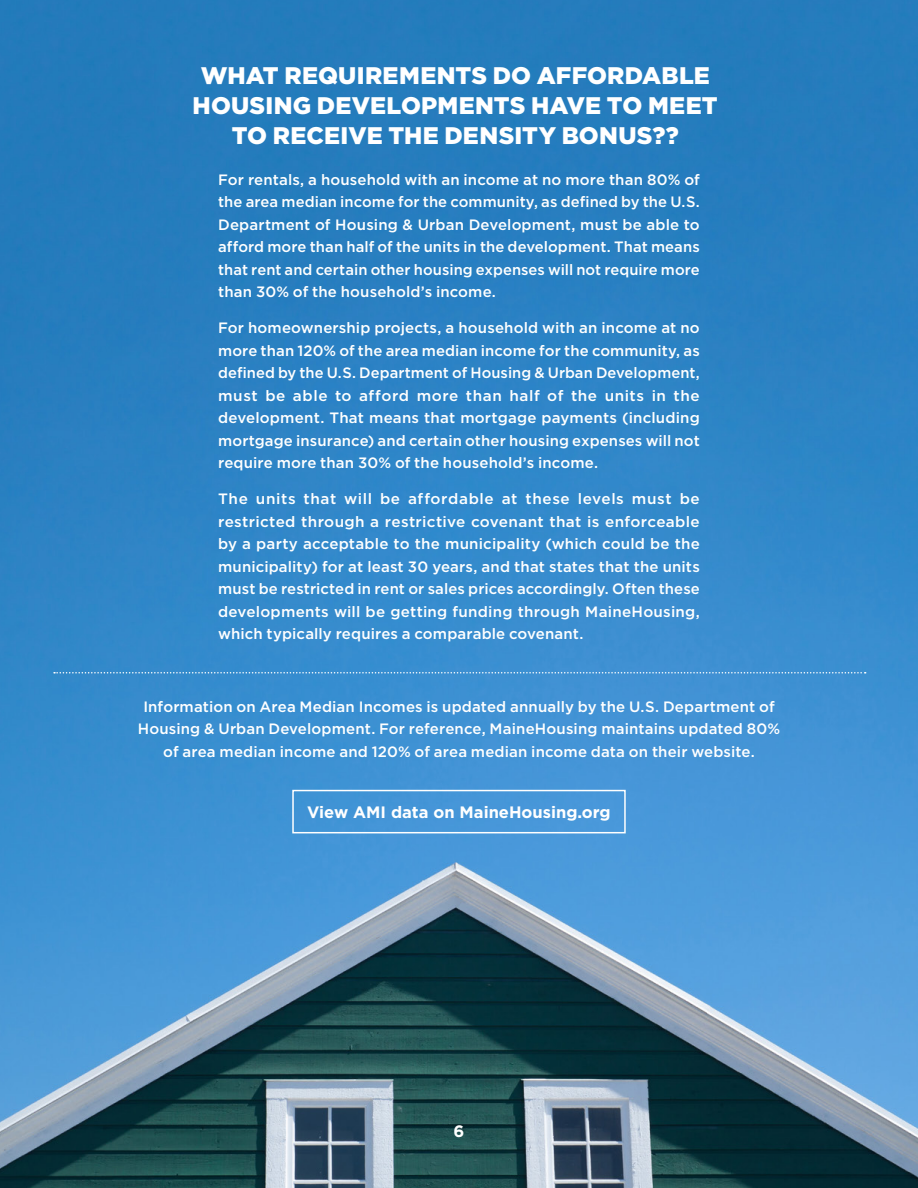
<style>
.page{position:relative;width:918px;height:1188px;background:#fff}
.page>*{position:absolute;margin:0;border:0;box-sizing:border-box;transform-origin:0 0}
.t1{font:900 24px/30px "Gotham";letter-spacing:.005em;color:#fff;text-align:center}
.t2{font:700 16.5px "Gotham";color:#fff}
.t3{font:500 15px/22.5px "Gotham";letter-spacing:.01em;color:#fff;text-align:justify}
</style>
<div class="page">
<img style="left:0;top:0;width:918px;height:1188px">
<svg style="left:54px;top:672px;width:812px;height:2px;background:#6eacdc"></svg>
<div style="left:292px;top:790px;width:334px;height:43px;border:2px solid #fff"></div>
<h1 class="t1" style="left:193px;top:60px;width:527px">WHAT REQUIREMENTS DO AFFORDABLE<br>HOUSING DEVELOPMENTS HAVE TO MEET<br>TO RECEIVE THE DENSITY BONUS??</h1>
<p class="t3" style="left:218px;top:168px;width:483px">For rentals, a household with an income at no more than 80% of the area median income for the community, as defined by the U.S.<br>Department of Housing &amp; Urban Development, must be able to afford more than half of the units in the development. That means that rent and certain other housing expenses will not require more than 30% of the household’s income.</p>
<p class="t3" style="left:218px;top:316px;width:483px">For homeownership projects, a household with an income at no more than 120% of the area median income for the community, as defined by the U.S. Department of Housing &amp; Urban Development, must be able to afford more than half of the units in the development. That means that mortgage payments (including mortgage insurance) and certain other housing expenses will not require more than 30% of the household’s income.</p>
<p class="t3" style="left:218px;top:487px;width:483px">The units that will be affordable at these levels must be restricted through a restrictive covenant that is enforceable by a party acceptable to the municipality (which could be the municipality) for at least 30 years, and that states that the units must be restricted in rent or sales prices accordingly. Often these developments will be getting funding through MaineHousing, which typically requires a comparable covenant.</p>
<p class="t3" style="left:138px;top:695px;width:644px;text-align:center">Information on Area Median Incomes is updated annually by the U.S. Department of<br>Housing &amp; Urban Development. For reference, MaineHousing maintains updated 80% of area median income and 120% of area median income data on their website.</p>
<p class="t2" style="left:307px;top:803px;width:305px">View AMI data on MaineHousing.org</p>
<p class="t2" style="left:454px;top:1121px;width:12px">6</p>
</div>
